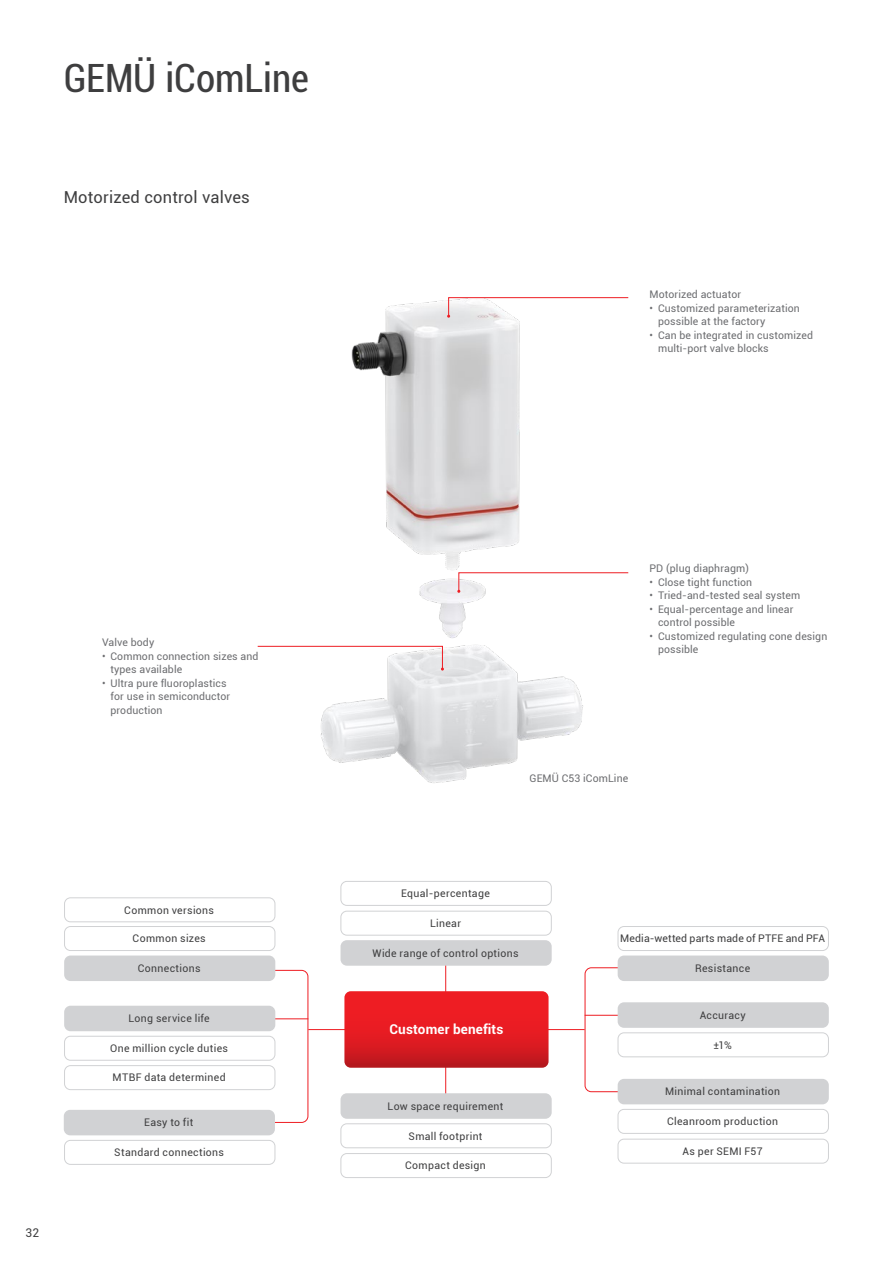
<style>
.page{position:relative;width:893px;height:1263px;background:#fff}
.page>*{position:absolute;margin:0;border:0;box-sizing:border-box;transform-origin:0 0}
.t1{font:condensed 39px "Roboto";color:#3e3e3f}
.t2{font:16.5px "Roboto";letter-spacing:.01em;color:#3e3e3f}
.t3{font:700 13.5px "Roboto";letter-spacing:.01em;color:#fff}
.t4{font:12px "Roboto";color:#3e3e3f}
.t5{font:10.5px/13.5px "Roboto";letter-spacing:.01em;color:#6c6d70}
.t6{font:10.5px "Roboto";letter-spacing:.03em;color:#3e3e3f}
.t7{font:10.5px "Roboto";letter-spacing:.01em;color:#3e3e3f}
</style>
<div class="page">
<img style="left:321px;top:300px;width:262px;height:483px">
<svg style="left:447px;top:297px;width:182px;height:21px"></svg>
<svg style="left:457px;top:572px;width:172px;height:21px"></svg>
<svg style="left:257px;top:645px;width:187px;height:25px"></svg>
<hr style="left:308px;top:1029px;width:277px;height:1px;background:#ee1d23">
<hr style="left:445px;top:955px;width:1px;height:145px;background:#ee1d23">
<svg style="left:274px;top:969px;width:35px;height:154px"></svg>
<svg style="left:584px;top:967px;width:35px;height:125px"></svg>
<div style="left:341px;top:1093px;width:211px;height:26px;background:#d1d2d4;border-radius:6px"></div>
<div style="left:340px;top:1123px;width:212px;height:25px;border:1px solid #d1d2d4;border-radius:6px"></div>
<div style="left:340px;top:1153px;width:212px;height:25px;border:1px solid #d1d2d4;border-radius:6px"></div>
<div style="left:64px;top:1110px;width:211px;height:25px;background:#d1d2d4;border-radius:6px"></div>
<div style="left:64px;top:1140px;width:211px;height:25px;border:1px solid #d1d2d4;border-radius:6px"></div>
<div style="left:64px;top:1006px;width:211px;height:25px;background:#d1d2d4;border-radius:6px"></div>
<div style="left:64px;top:1036px;width:211px;height:24px;border:1px solid #d1d2d4;border-radius:6px"></div>
<div style="left:64px;top:1065px;width:211px;height:25px;border:1px solid #d1d2d4;border-radius:6px"></div>
<div style="left:64px;top:955px;width:211px;height:26px;background:#d1d2d4;border-radius:6px"></div>
<div style="left:64px;top:897px;width:211px;height:25px;border:1px solid #d1d2d4;border-radius:6px"></div>
<div style="left:64px;top:926px;width:211px;height:25px;border:1px solid #d1d2d4;border-radius:6px"></div>
<div style="left:341px;top:940px;width:211px;height:26px;background:#d1d2d4;border-radius:6px"></div>
<div style="left:340px;top:911px;width:212px;height:24px;border:1px solid #d1d2d4;border-radius:6px"></div>
<div style="left:618px;top:1002px;width:211px;height:26px;background:#d1d2d4;border-radius:6px"></div>
<div style="left:618px;top:1032px;width:211px;height:25px;border:1px solid #d1d2d4;border-radius:6px"></div>
<div style="left:618px;top:1079px;width:211px;height:25px;background:#d1d2d4;border-radius:6px"></div>
<div style="left:618px;top:1109px;width:211px;height:25px;border:1px solid #d1d2d4;border-radius:6px"></div>
<div style="left:618px;top:1139px;width:211px;height:24px;border:1px solid #d1d2d4;border-radius:6px"></div>
<div style="left:618px;top:955px;width:211px;height:26px;background:#d1d2d4;border-radius:6px"></div>
<div style="left:340px;top:881px;width:212px;height:25px;border:1px solid #d1d2d4;border-radius:6px"></div>
<svg style="left:344px;top:991px;width:205px;height:77px;background:#e01e24"></svg>
<div style="left:618px;top:926px;width:211px;height:25px;border:1px solid #d1d2d4;border-radius:6px"></div>
<h1 class="t1" style="left:64px;top:51px;width:247px">GEMÜ iComLine</h1>
<h2 class="t2" style="left:64px;top:186px;width:188px">Motorized control valves</h2>
<p class="t5" style="left:649px;top:287px;width:93px">Motorized actuator</p>
<p class="t5" style="left:658px;top:301px;width:143px;text-indent:-9px">• Customized parameterization possible at the factory</p>
<p class="t5" style="left:658px;top:328px;width:157px;text-indent:-9px">• Can be integrated in customized multi-port valve blocks</p>
<p class="t5" style="left:102px;top:635px;width:54px">Valve body</p>
<p class="t5" style="left:111px;top:649px;width:149px;text-indent:-9px">• Common connection sizes and types available</p>
<p class="t5" style="left:111px;top:676px;width:121px;text-indent:-9px">• Ultra pure fluoroplastics for use in semiconductor production</p>
<p class="t4" style="left:26px;top:1225px;width:15px">32</p>
<p class="t6" style="left:124px;top:902px;width:91px">Common versions</p>
<p class="t6" style="left:133px;top:931px;width:75px">Common sizes</p>
<p class="t6" style="left:138px;top:961px;width:64px">Connections</p>
<p class="t6" style="left:129px;top:1011px;width:83px">Long service life</p>
<p class="t6" style="left:110px;top:1041px;width:119px">One million cycle duties</p>
<p class="t6" style="left:113px;top:1070px;width:115px">MTBF data determined</p>
<p class="t6" style="left:144px;top:1115px;width:51px">Easy to fit</p>
<p class="t6" style="left:114px;top:1145px;width:111px">Standard connections</p>
<p class="t5" style="left:649px;top:561px;width:101px">PD (plug diaphragm)</p>
<p class="t5" style="left:649px;top:575px;width:104px">• Close tight function</p>
<p class="t5" style="left:649px;top:588px;width:152px">• Tried-and-tested seal system</p>
<p class="t5" style="left:658px;top:602px;width:137px;text-indent:-9px">• Equal-percentage and linear control possible</p>
<p class="t5" style="left:658px;top:629px;width:171px;text-indent:-9px">• Customized regulating cone design possible</p>
<p class="t5" style="left:529px;top:771px;width:100px">GEMÜ C53 iComLine</p>
<p class="t6" style="left:401px;top:886px;width:90px">Equal-percentage</p>
<p class="t6" style="left:430px;top:916px;width:33px">Linear</p>
<p class="t6" style="left:373px;top:945px;width:147px">Wide range of control options</p>
<p class="t3" style="left:390px;top:1020px;width:115px">Customer benefits</p>
<p class="t6" style="left:388px;top:1099px;width:117px">Low space requirement</p>
<p class="t6" style="left:409px;top:1128px;width:75px">Small footprint</p>
<p class="t6" style="left:405px;top:1158px;width:82px">Compact design</p>
<p class="t7" style="left:620px;top:931px;width:206px">Media-wetted parts made of PTFE and PFA</p>
<p class="t6" style="left:695px;top:961px;width:56px">Resistance</p>
<p class="t6" style="left:700px;top:1008px;width:47px">Accuracy</p>
<p class="t6" style="left:713px;top:1037px;width:20px">±1%</p>
<p class="t6" style="left:665px;top:1084px;width:116px">Minimal contamination</p>
<p class="t6" style="left:667px;top:1114px;width:113px">Cleanroom production</p>
<p class="t6" style="left:683px;top:1144px;width:82px">As per SEMI F57</p>
</div>
